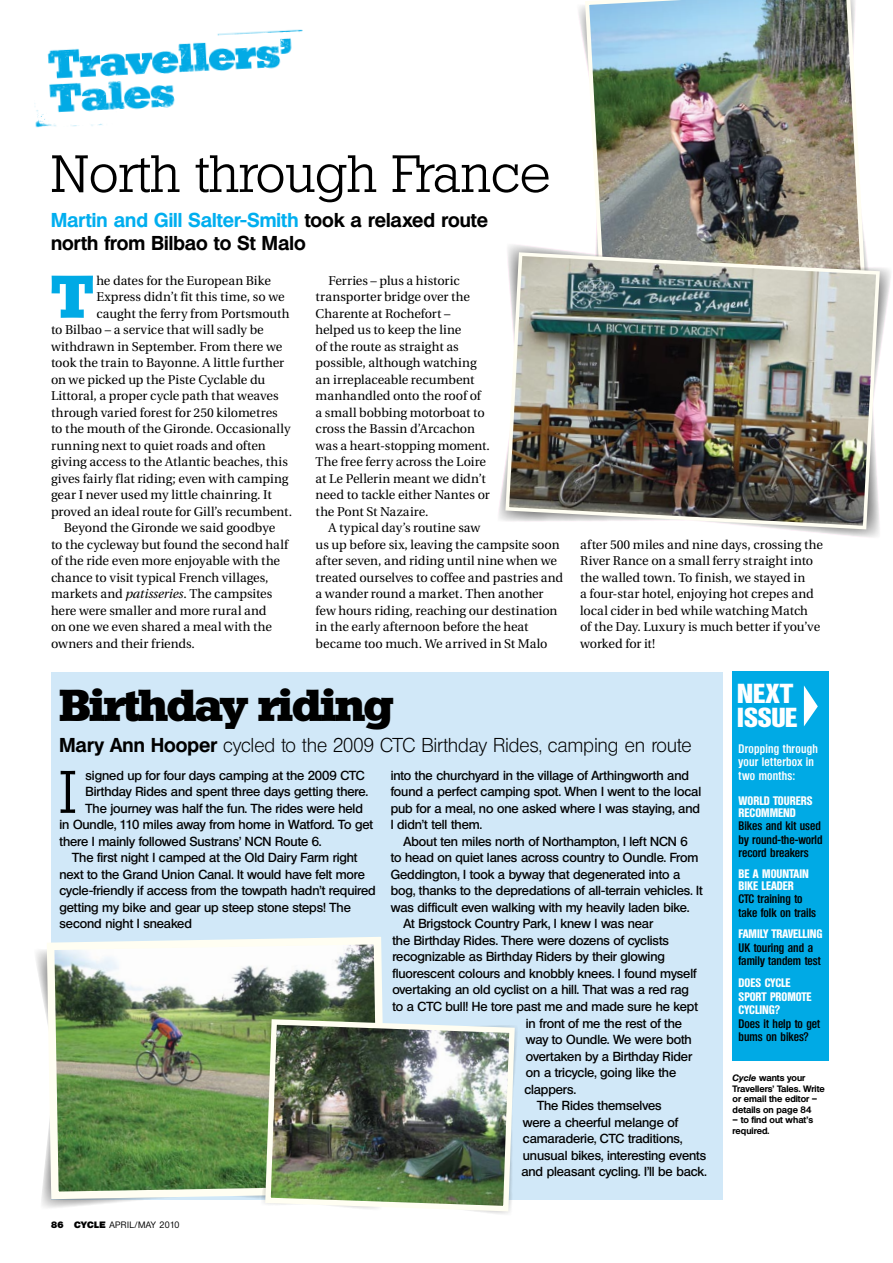
<style>
.page{position:relative;width:893px;height:1263px;background:#fff}
.page>*{position:absolute;margin:0;border:0;box-sizing:border-box;transform-origin:0 0}
.Answer_2ndPara{font:700 58.65px "Stafford";color:#00aae5}
.Answer_2ndPara-2{font:300 58.5px "Stafford";color:#000}
._2ndPara{font:300 51px "Stafford";color:#000}
.t1{font:700 43.5px "Stafford";letter-spacing:-.03em;color:#000}
.CrossHead{font:800 condensed 26.7px "Olympia";letter-spacing:-.005em;color:#fff}
.t2{font:300 19.5px "Olympia";letter-spacing:-.005em;color:#000}
.t3{font:700 19.5px "Olympia";letter-spacing:.005em;color:#00aeef}
.t4{font:700 19.5px "Olympia";letter-spacing:.005em;color:#000}
.Answer_2ndPara-3{font:12.75px/16.5px "Utopia";letter-spacing:-.005em;color:#000}
.Answer_2ndPara-4{font:600 12.75px/16.5px "Olympia";letter-spacing:-.005em;color:#000}
.t5{font:600 condensed 12px/13.5px "Olympia";color:#000}
.t6{font:700 condensed 12px/12px "Olympia";color:#fff}
.t7{font:600 condensed 12px/13.5px "Olympia";letter-spacing:.015em;color:#fff}
.t8{font:700 9px/10.5px "Olympia";color:#000}
.t9{font:500 9px "Olympia";letter-spacing:.05em;color:#000}
.s1{color:#000}
.s2{font-style:italic}
.s3{font-weight:700}
.s4{font-weight:800}
</style>
<div class="page">
<img style="left:34px;top:29px;width:269px;height:99px">
<div style="left:733px;top:672px;width:96px;height:389px;background:#00aae5"></div>
<svg style="left:804px;top:685px;width:14px;height:41px"></svg>
<div style="left:51px;top:672px;width:672px;height:527px;background:#d1e8f8"></div>
<svg style="left:36px;top:950px;width:69px;height:258px"></svg>
<img style="left:43px;top:937px;width:340px;height:266px">
<img style="left:583px;top:0;width:282px;height:242px">
<svg style="left:498px;top:242px;width:393px;height:296px"></svg>
<img style="left:504px;top:250px;width:378px;height:281px">
<svg style="left:259px;top:1013px;width:261px;height:190px"></svg>
<img style="left:262px;top:1016px;width:256px;height:198px">
<p class="_2ndPara" style="left:51px;top:144px;width:501px">North through France</p>
<p class="t3" style="left:51px;top:208px;width:438px">Martin and Gill Salter-Smith <span class="s1">took a relaxed route</span></p>
<p class="t4" style="left:51px;top:232px;width:256px">north from Bilbao to St Malo</p>
<p class="Answer_2ndPara" style="left:51px;top:261px;width:44px">T</p>
<p class="Answer_2ndPara-3" style="left:96px;top:272px;width:176px">he dates for the European Bike</p>
<p class="Answer_2ndPara-3" style="left:316px;top:272px;width:176px;text-indent:13px">Ferries – plus a historic transporter bridge over the<br>Charente at Rochefort – helped us to keep the line<br>of the route as straight as possible, although watching an irreplaceable recumbent manhandled onto the roof of a small bobbing motorboat to cross the Bassin d’Arcachon was a heart-stopping moment.<br>The free ferry across the Loire at Le Pellerin meant we didn’t need to tackle either Nantes or the Pont St Nazaire.</p>
<p class="Answer_2ndPara-3" style="left:316px;top:520px;width:249px;text-indent:13px">A typical day’s routine saw<br>us up before six, leaving the campsite soon after seven, and riding until nine when we treated ourselves to coffee and pastries and a wander round a market. Then another few hours riding, reaching our destination in the early afternoon before the heat became too much. We arrived in St Malo</p>
<p class="Answer_2ndPara-3" style="left:96px;top:289px;width:190px">Express didn’t fit this time, so we</p>
<p class="Answer_2ndPara-3" style="left:96px;top:305px;width:195px">caught the ferry from Portsmouth</p>
<p class="Answer_2ndPara-3" style="left:51px;top:322px;width:214px">to Bilbao – a service that will sadly be</p>
<p class="Answer_2ndPara-3" style="left:51px;top:338px;width:233px">withdrawn in September. From there we</p>
<p class="Answer_2ndPara-3" style="left:51px;top:355px;width:234px">took the train to Bayonne. A little further</p>
<p class="Answer_2ndPara-3" style="left:51px;top:371px;width:216px">on we picked up the Piste Cyclable du</p>
<p class="Answer_2ndPara-3" style="left:51px;top:388px;width:229px">Littoral, a proper cycle path that weaves</p>
<p class="Answer_2ndPara-3" style="left:51px;top:404px;width:228px">through varied forest for 250 kilometres</p>
<p class="Answer_2ndPara-3" style="left:51px;top:421px;width:241px">to the mouth of the Gironde. Occasionally</p>
<p class="Answer_2ndPara-3" style="left:51px;top:437px;width:216px">running next to quiet roads and often</p>
<p class="Answer_2ndPara-3" style="left:51px;top:454px;width:238px">giving access to the Atlantic beaches, this</p>
<p class="Answer_2ndPara-3" style="left:51px;top:470px;width:239px">gives fairly flat riding; even with camping</p>
<p class="Answer_2ndPara-3" style="left:51px;top:487px;width:222px">gear I never used my little chainring. It</p>
<p class="Answer_2ndPara-3" style="left:51px;top:503px;width:243px">proved an ideal route for Gill’s recumbent.</p>
<p class="Answer_2ndPara-3" style="left:51px;top:520px;width:239px;text-indent:13px">Beyond the Gironde we said goodbye to the cycleway but found the second half of the ride even more enjoyable with the chance to visit typical French villages, markets and <span class="s2">patisseries</span>. The campsites here were smaller and more rural and<br>on one we even shared a meal with the owners and their friends.</p>
<p class="Answer_2ndPara-3" style="left:580px;top:536px;width:244px">after 500 miles and nine days, crossing the River Rance on a small ferry straight into the walled town. To finish, we stayed in<br>a four-star hotel, enjoying hot crepes and local cider in bed while watching Match<br>of the Day. Luxury is much better if you’ve worked for it!</p>
<p class="t1" style="left:60px;top:679px;width:336px">Birthday riding</p>
<p class="t2" style="left:60px;top:734px;width:634px"><span class="s3">Mary Ann Hooper</span> cycled to the 2009 CTC Birthday Rides, camping en route</p>
<p class="Answer_2ndPara-2" style="left:60px;top:758px;width:18px">I</p>
<p class="Answer_2ndPara-4" style="left:86px;top:767px;width:281px">signed up for four days camping at the 2009 CTC</p>
<p class="Answer_2ndPara-4" style="left:391px;top:767px;width:312px">into the churchyard in the village of Arthingworth and found a perfect camping spot. When I went to the local pub for a meal, no one asked where I was staying, and I didn’t tell them.</p>
<p class="Answer_2ndPara-4" style="left:391px;top:833px;width:313px;text-indent:13px">About ten miles north of Northampton, I left NCN 6<br>to head on quiet lanes across country to Oundle. From Geddington, I took a byway that degenerated into a bog, thanks to the depredations of all-terrain vehicles. It was difficult even walking with my heavily laden bike.</p>
<p class="Answer_2ndPara-4" style="left:403px;top:916px;width:251px">At Brigstock Country Park, I knew I was near</p>
<p class="Answer_2ndPara-4" style="left:392px;top:932px;width:278px">the Birthday Rides. There were dozens of cyclists</p>
<p class="Answer_2ndPara-4" style="left:392px;top:949px;width:274px">recognizable as Birthday Riders by their glowing</p>
<p class="Answer_2ndPara-4" style="left:392px;top:965px;width:306px">fluorescent colours and knobbly knees. I found myself</p>
<p class="Answer_2ndPara-4" style="left:392px;top:982px;width:298px">overtaking an old cyclist on a hill. That was a red rag</p>
<p class="Answer_2ndPara-4" style="left:392px;top:998px;width:307px">to a CTC bull! He tore past me and made sure he kept</p>
<p class="Answer_2ndPara-4" style="left:526px;top:1015px;width:158px">in front of me the rest of the</p>
<p class="Answer_2ndPara-4" style="left:526px;top:1031px;width:167px">way to Oundle. We were both</p>
<p class="Answer_2ndPara-4" style="left:526px;top:1048px;width:168px">overtaken by a Birthday Rider</p>
<p class="Answer_2ndPara-4" style="left:526px;top:1064px;width:152px">on a tricycle, going like the</p>
<p class="Answer_2ndPara-4" style="left:524px;top:1081px;width:53px">clappers.</p>
<p class="Answer_2ndPara-4" style="left:521px;top:1097px;width:187px;text-indent:16px">The Rides themselves<br>were a cheerful melange of camaraderie, CTC traditions, unusual bikes, interesting events and pleasant cycling. I’ll be back.</p>
<p class="Answer_2ndPara-4" style="left:86px;top:784px;width:284px">Birthday Rides and spent three days getting there.</p>
<p class="Answer_2ndPara-4" style="left:86px;top:800px;width:279px">The journey was half the fun. The rides were held</p>
<p class="Answer_2ndPara-4" style="left:60px;top:817px;width:315px">in Oundle, 110 miles away from home in Watford. To get</p>
<p class="Answer_2ndPara-4" style="left:60px;top:833px;width:263px">there I mainly followed Sustrans’ NCN Route 6.</p>
<p class="Answer_2ndPara-4" style="left:60px;top:850px;width:318px;text-indent:13px">The first night I camped at the Old Dairy Farm right next to the Grand Union Canal. It would have felt more cycle-friendly if access from the towpath hadn’t required getting my bike and gear up steep stone steps! The second night I sneaked</p>
<p class="t9" style="left:51px;top:1219px;width:130px"><span class="s4">86 CYCLE</span> APRIL/MAY 2010</p>
<p class="CrossHead" style="left:737px;top:678px;width:57px">NEXT</p>
<p class="CrossHead" style="left:737px;top:702px;width:61px">ISSUE</p>
<p class="t7" style="left:739px;top:742px;width:81px">Dropping through your letterbox in two months:</p>
<p class="t6" style="left:739px;top:794px;width:75px">WORLD TOURERS<br>RECOMMEND</p>
<p class="t5" style="left:739px;top:819px;width:85px">Bikes and kit used by round-the-world record breakers</p>
<p class="t6" style="left:739px;top:867px;width:72px">BE A MOUNTAIN<br>BIKE LEADER</p>
<p class="t5" style="left:739px;top:892px;width:79px">CTC training to take folk on trails</p>
<p class="t6" style="left:739px;top:928px;width:85px">FAMILY TRAVELLING</p>
<p class="t5" style="left:739px;top:941px;width:84px">UK touring and a family tandem test</p>
<p class="t6" style="left:739px;top:976px;width:74px;line-height:13.5px">DOES CYCLE<br>SPORT PROMOTE<br>CYCLING?</p>
<p class="t5" style="left:739px;top:1017px;width:83px">Does it help to get bums on bikes?</p>
<p class="t8" style="left:733px;top:1073px;width:94px"><span class="s2">Cycle</span> wants your<br>Travellers’ Tales. Write or email the editor – details on page 84</p>
<p class="t8" style="left:733px;top:1115px;width:82px">– to find out what’s required.</p>
</div>
